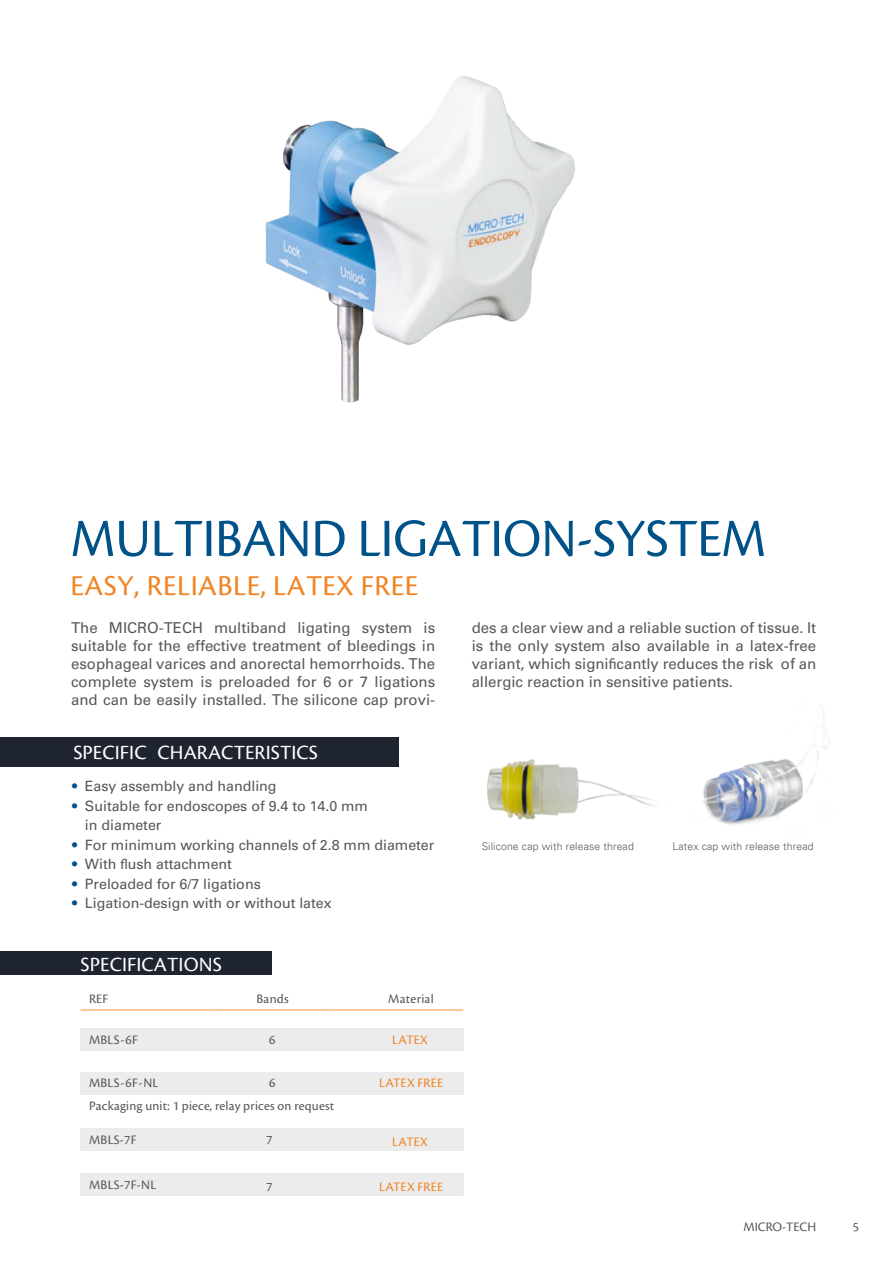
<style>
.page{position:relative;width:893px;height:1263px;background:#fff}
.page>*{position:absolute;margin:0;border:0;box-sizing:border-box;transform-origin:0 0}
.t1{font:55.65px "Cronos Pro";letter-spacing:-.005em;color:#005289}
.t2{font:30px "Cronos Pro";letter-spacing:.015em;color:#f08525}
.t3{font:21px "Cronos Pro";letter-spacing:.005em;color:#fff}
.t4{font:15px/18px "Univers LT 55 Rm";color:#585857;text-align:justify}
.t5{font:14.25px/19.5px "Univers LT 55 Rm";color:#575756}
.t6{font:13.5px "Cronos Pro";letter-spacing:.015em;color:#575756}
.t7{font:13.5px "Cronos Pro";letter-spacing:.015em;color:#f08525}
.t8{font:10.5px "Univers LT 45 Lt";letter-spacing:.01em;color:#575756}
.s1{font-family:"Myriad Pro"}
.s2{color:#005289}
</style>
<div class="page">
<img style="left:265px;top:76px;width:310px;height:327px">
<img style="left:487px;top:759px;width:167px;height:61px">
<img style="left:703px;top:706px;width:127px;height:119px">
<div style="left:0;top:737px;width:399px;height:30px;background:#1e2531"></div>
<div style="left:336px;top:1072px;width:127px;height:22px;background:#ececec"></div>
<div style="left:208px;top:1072px;width:128px;height:22px;background:#ececec"></div>
<div style="left:81px;top:1072px;width:127px;height:22px;background:#ececec"></div>
<div style="left:336px;top:1028px;width:127px;height:22px;background:#ececec"></div>
<div style="left:208px;top:1028px;width:128px;height:22px;background:#ececec"></div>
<div style="left:81px;top:1028px;width:127px;height:22px;background:#ececec"></div>
<hr style="left:81px;top:1009px;width:127px;height:1px;background:#f4a053">
<hr style="left:208px;top:1009px;width:128px;height:1px;background:#f4a053">
<hr style="left:336px;top:1009px;width:127px;height:1px;background:#f4a053">
<div style="left:336px;top:1128px;width:127px;height:23px;background:#ececec"></div>
<div style="left:208px;top:1128px;width:128px;height:23px;background:#ececec"></div>
<div style="left:81px;top:1128px;width:127px;height:23px;background:#ececec"></div>
<div style="left:336px;top:1174px;width:127px;height:22px;background:#ececec"></div>
<div style="left:208px;top:1174px;width:128px;height:22px;background:#ececec"></div>
<div style="left:81px;top:1174px;width:127px;height:22px;background:#ececec"></div>
<div style="left:0;top:951px;width:272px;height:24px;background:#1e2531"></div>
<h1 class="t1" style="left:71px;top:506px;width:697px">MULTIBAND LIGATION-SYSTEM</h1>
<h2 class="t2" style="left:71px;top:568px;width:349px">EASY, RELIABLE, LATEX FREE</h2>
<p class="t4" style="left:71px;top:618px;width:366px">The MICRO-TECH multiband ligating system is suitable for the effective treatment of bleedings in esophageal varices and anorectal hemorrhoids. The complete system is preloaded for 6 or 7 ligations and can be easily installed. The silicone cap provi-</p>
<p class="t4" style="left:472px;top:618px;width:346px">des a clear view and a reliable suction of tissue. It is the only system also available in a latex-free variant, which signi<span class="s1">fi</span>cantly reduces the risk of an allergic reaction in sensitive patients.</p>
<h3 class="t3" style="left:73px;top:740px;width:246px">SPECIFIC CHARACTERISTICS</h3>
<p class="t5" style="left:72px;top:776px;width:206px"><span class="s2">•</span> Easy assembly and handling</p>
<p class="t5" style="left:85px;top:796px;width:285px;text-indent:-13px"><span class="s2">•</span> Suitable for endoscopes of 9.4 to 14.0 mm in diameter</p>
<p class="t5" style="left:72px;top:835px;width:364px"><span class="s2">•</span> For minimum working channels of 2.8 mm diameter</p>
<p class="t5" style="left:72px;top:854px;width:161px"><span class="s2">•</span> With <span class="s1">fl</span>ush attachment</p>
<p class="t5" style="left:72px;top:874px;width:190px"><span class="s2">•</span> Preloaded for 6/7 ligations</p>
<p class="t5" style="left:72px;top:893px;width:261px"><span class="s2">•</span> Ligation-design with or without latex</p>
<h3 class="t3" style="left:81px;top:952px;width:143px">SPECIFICATIONS</h3>
<p class="t6" style="left:89px;top:991px;width:21px">REF</p>
<p class="t6" style="left:256px;top:991px;width:34px">Bands</p>
<p class="t6" style="left:388px;top:991px;width:47px">Material</p>
<p class="t6" style="left:89px;top:1032px;width:50px">MBLS-6F</p>
<p class="t6" style="left:269px;top:1032px;width:8px">6</p>
<p class="t7" style="left:392px;top:1032px;width:37px">LATEX</p>
<p class="t6" style="left:89px;top:1075px;width:71px">MBLS-6F-NL</p>
<p class="t6" style="left:269px;top:1075px;width:8px">6</p>
<p class="t7" style="left:379px;top:1075px;width:66px">LATEX FREE</p>
<p class="t6" style="left:89px;top:1097px;width:247px">Packaging unit: 1 piece, relay prices on request</p>
<p class="t6" style="left:89px;top:1132px;width:49px">MBLS-7F</p>
<p class="t6" style="left:266px;top:1132px;width:8px">7</p>
<p class="t6" style="left:89px;top:1177px;width:69px">MBLS-7F-NL</p>
<p class="t7" style="left:392px;top:1134px;width:37px">LATEX</p>
<p class="t6" style="left:266px;top:1179px;width:8px">7</p>
<p class="t7" style="left:379px;top:1179px;width:66px">LATEX FREE</p>
<p class="t8" style="left:482px;top:840px;width:154px">Silicone cap with release thread</p>
<p class="t8" style="left:672px;top:840px;width:143px">Latex cap with release thread</p>
<p class="t6" style="left:743px;top:1219px;width:74px">MICRO-TECH</p>
<p class="t6" style="left:853px;top:1219px;width:8px">5</p>
</div>
